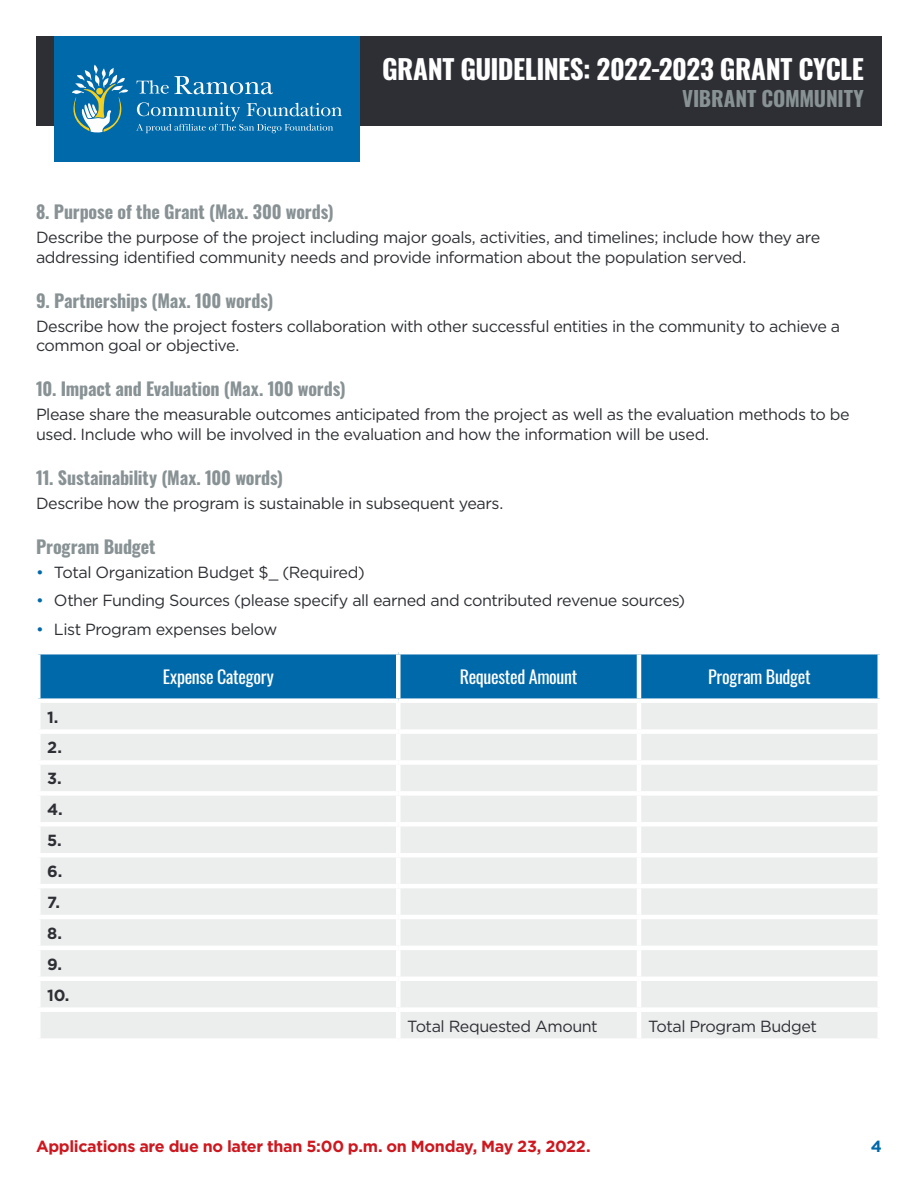
<style>
.page{position:relative;width:918px;height:1188px;background:#fff}
.page>*{position:absolute;margin:0;border:0;box-sizing:border-box;transform-origin:0 0}
.t1{font:700 27px "Oswald";letter-spacing:-.015em;color:#fff}
.t2{font:700 21px "Oswald";letter-spacing:-.005em;color:#889294}
.t3{font:700 18px "Oswald";letter-spacing:-.01em;color:#889294}
.t4{font:18px "Oswald";letter-spacing:-.02em;color:#fff}
.t5{font:16.2px/19.5px "Gotham";letter-spacing:-.025em;color:#2d2f34}
.t6{font:700 16.2px "Gotham";letter-spacing:-.02em;color:#ce171e}
.t7{font:700 16.2px/30.9px "Gotham";color:#2d2f34}
.t8{font:700 16.2px "Gotham";color:#0069aa}
.s1{color:#0069aa}
</style>
<div class="page">
<div style="left:36px;top:36px;width:846px;height:89px;background:#2d2f34"></div>
<div style="left:54px;top:36px;width:306px;height:126px;background:#0069aa"></div>
<svg style="left:72px;top:65px;width:57px;height:68px"></svg>
<svg style="left:137px;top:76px;width:136px;height:18px"></svg>
<svg style="left:136px;top:102px;width:206px;height:31px"></svg>
<div style="left:40px;top:654px;width:838px;height:44px;background:#0069aa"></div>
<div style="left:41px;top:703px;width:836px;height:335px;background:#eceded"></div>
<hr style="left:396px;top:734px;width:4px;height:26px;background:#fff">
<hr style="left:396px;top:765px;width:4px;height:26px;background:#fff">
<hr style="left:396px;top:796px;width:4px;height:26px;background:#fff">
<hr style="left:396px;top:827px;width:4px;height:26px;background:#fff">
<hr style="left:396px;top:857px;width:4px;height:27px;background:#fff">
<hr style="left:396px;top:888px;width:4px;height:27px;background:#fff">
<hr style="left:396px;top:919px;width:4px;height:27px;background:#fff">
<hr style="left:396px;top:950px;width:4px;height:27px;background:#fff">
<hr style="left:396px;top:981px;width:4px;height:26px;background:#fff">
<hr style="left:396px;top:1012px;width:4px;height:26px;background:#fff">
<hr style="left:396px;top:654px;width:4px;height:44px;background:#fff">
<hr style="left:637px;top:703px;width:4px;height:26px;background:#fff">
<hr style="left:637px;top:734px;width:4px;height:26px;background:#fff">
<div style="left:36px;top:760px;width:362px;height:5px;background:#fff"></div>
<div style="left:398px;top:760px;width:241px;height:5px;background:#fff"></div>
<div style="left:639px;top:760px;width:243px;height:5px;background:#fff"></div>
<hr style="left:637px;top:765px;width:4px;height:26px;background:#fff">
<div style="left:36px;top:791px;width:362px;height:5px;background:#fff"></div>
<div style="left:398px;top:791px;width:241px;height:5px;background:#fff"></div>
<div style="left:639px;top:791px;width:243px;height:5px;background:#fff"></div>
<hr style="left:637px;top:796px;width:4px;height:26px;background:#fff">
<div style="left:36px;top:822px;width:362px;height:5px;background:#fff"></div>
<div style="left:398px;top:822px;width:241px;height:5px;background:#fff"></div>
<div style="left:639px;top:822px;width:243px;height:5px;background:#fff"></div>
<hr style="left:637px;top:827px;width:4px;height:26px;background:#fff">
<hr style="left:36px;top:853px;width:362px;height:4px;background:#fff">
<hr style="left:398px;top:853px;width:241px;height:4px;background:#fff">
<hr style="left:639px;top:853px;width:243px;height:4px;background:#fff">
<hr style="left:637px;top:857px;width:4px;height:27px;background:#fff">
<hr style="left:36px;top:884px;width:362px;height:4px;background:#fff">
<hr style="left:398px;top:884px;width:241px;height:4px;background:#fff">
<hr style="left:639px;top:884px;width:243px;height:4px;background:#fff">
<hr style="left:637px;top:888px;width:4px;height:27px;background:#fff">
<hr style="left:36px;top:915px;width:362px;height:4px;background:#fff">
<hr style="left:398px;top:915px;width:241px;height:4px;background:#fff">
<hr style="left:639px;top:915px;width:243px;height:4px;background:#fff">
<hr style="left:637px;top:919px;width:4px;height:27px;background:#fff">
<hr style="left:36px;top:946px;width:362px;height:4px;background:#fff">
<hr style="left:398px;top:946px;width:241px;height:4px;background:#fff">
<hr style="left:639px;top:946px;width:243px;height:4px;background:#fff">
<hr style="left:637px;top:950px;width:4px;height:27px;background:#fff">
<hr style="left:36px;top:977px;width:362px;height:4px;background:#fff">
<hr style="left:398px;top:977px;width:241px;height:4px;background:#fff">
<hr style="left:639px;top:977px;width:243px;height:4px;background:#fff">
<hr style="left:637px;top:981px;width:4px;height:26px;background:#fff">
<hr style="left:637px;top:1012px;width:4px;height:26px;background:#fff">
<hr style="left:637px;top:654px;width:4px;height:44px;background:#fff">
<hr style="left:396px;top:703px;width:4px;height:26px;background:#fff">
<div style="left:36px;top:729px;width:362px;height:5px;background:#fff"></div>
<div style="left:398px;top:729px;width:241px;height:5px;background:#fff"></div>
<div style="left:639px;top:729px;width:243px;height:5px;background:#fff"></div>
<div style="left:36px;top:1007px;width:362px;height:5px;background:#fff"></div>
<div style="left:398px;top:1007px;width:241px;height:5px;background:#fff"></div>
<div style="left:639px;top:1007px;width:243px;height:5px;background:#fff"></div>
<h1 class="t1" style="left:382px;top:55px;width:483px">GRANT GUIDELINES: 2022-2023 GRANT CYCLE</h1>
<p class="t2" style="left:682px;top:88px;width:183px">VIBRANT COMMUNITY</p>
<p class="t3" style="left:36px;top:203px;width:299px">8. Purpose of the Grant (Max. 300 words)</p>
<p class="t5" style="left:36px;top:228px;width:786px">Describe the purpose of the project including major goals, activities, and timelines; include how they are addressing identified community needs and provide information about the population served.</p>
<p class="t3" style="left:36px;top:291px;width:239px">9. Partnerships (Max. 100 words)</p>
<p class="t5" style="left:36px;top:316px;width:806px">Describe how the project fosters collaboration with other successful entities in the community to achieve a common goal or objective.</p>
<p class="t3" style="left:36px;top:380px;width:311px">10. Impact and Evaluation (Max. 100 words)</p>
<p class="t5" style="left:36px;top:405px;width:815px">Please share the measurable outcomes anticipated from the project as well as the evaluation methods to be used. Include who will be involved in the evaluation and how the information will be used.</p>
<p class="t3" style="left:36px;top:468px;width:249px">11. Sustainability (Max. 100 words)</p>
<p class="t5" style="left:36px;top:493px;width:469px">Describe how the program is sustainable in subsequent years.</p>
<p class="t3" style="left:36px;top:537px;width:121px">Program Budget</p>
<p class="t5" style="left:36px;top:562px;width:330px"><span class="s1">•</span> Total Organization Budget $_ (Required)</p>
<p class="t5" style="left:36px;top:591px;width:651px"><span class="s1">•</span> Other Funding Sources (please specify all earned and contributed revenue sources)</p>
<p class="t5" style="left:36px;top:619px;width:243px"><span class="s1">•</span> List Program expenses below</p>
<p class="t4" style="left:163px;top:661px;width:113px">Expense Category</p>
<p class="t4" style="left:460px;top:661px;width:119px">Requested Amount</p>
<p class="t4" style="left:708px;top:661px;width:104px">Program Budget</p>
<p class="t7" style="left:47px;top:701px;width:24px">1.<br>2.<br>3.<br>4.<br>5.<br>6.<br>7.<br>8.<br>9.<br>10.</p>
<p class="t5" style="left:407px;top:1016px;width:192px">Total Requested Amount</p>
<p class="t5" style="left:648px;top:1016px;width:171px">Total Program Budget</p>
<p class="t6" style="left:36px;top:1136px;width:556px">Applications are due no later than 5:00 p.m. on Monday, May 23, 2022.</p>
<p class="t8" style="left:871px;top:1136px;width:13px">4</p>
</div>
